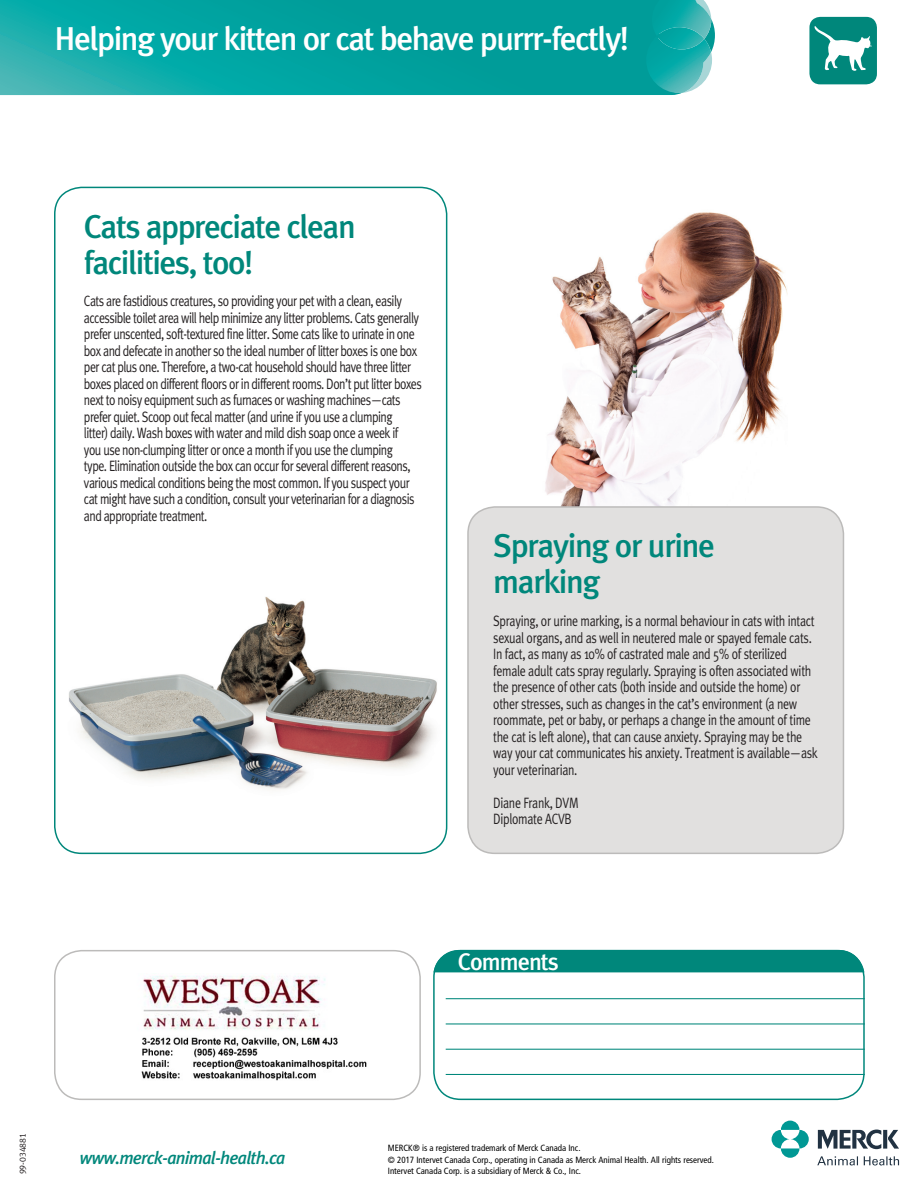
<style>
.page{position:relative;width:918px;height:1188px;background:#fff}
.page>*{position:absolute;margin:0;border:0;box-sizing:border-box;transform-origin:0 0}
.t1{font:500 33px/36px "Meta Plus";letter-spacing:-.045em;color:#00877b}
.t2{font:500 33px "Meta Plus";letter-spacing:-.045em;color:#fff}
.t3{font:500 24px "Meta Plus";letter-spacing:-.04em;color:#fff}
.t4{font:italic 500 18px "Meta Plus";letter-spacing:-.04em;color:#00877b}
.t5{font:15px/16.5px "Meta Plus Normal";letter-spacing:-.045em;color:#231f20;scale:.8 1}
.t6{font:15px/16.5px "Meta Plus Normal";letter-spacing:-.025em;color:#231f20;scale:.8 1}
.t7{font:condensed 9px/11.2px "Frutiger";color:#000}
.t8{font:9px "Meta Plus Normal Caps";color:#231f20}
</style>
<div class="page">
<img style="left:69px;top:597px;width:368px;height:193px">
<svg style="left:0;top:0;width:682px;height:95px;background:#06a3a0"></svg>
<svg style="left:646px;top:0;width:69px;height:93px;background:#32b3b1"></svg>
<div style="left:809px;top:17px;width:68px;height:67px;background:#00877b;border-radius:11px"></div>
<svg style="left:814px;top:26px;width:58px;height:45px"></svg>
<div style="left:54px;top:950px;width:367px;height:150px;border:2px solid #bcbbba;border-radius:27px"></div>
<div style="left:433px;top:950px;width:432px;height:150px;border:2px solid #00877b;border-radius:27px"></div>
<svg style="left:433px;top:949px;width:432px;height:24px;background:#169186"></svg>
<hr style="left:446px;top:998px;width:419px;height:1px;background:#00877b">
<hr style="left:446px;top:1023px;width:419px;height:1px;background:#00877b">
<hr style="left:446px;top:1049px;width:419px;height:1px;background:#00877b">
<hr style="left:446px;top:1074px;width:419px;height:1px;background:#00877b">
<svg style="left:772px;top:1121px;width:37px;height:37px"></svg>
<svg style="left:817px;top:1130px;width:82px;height:36px"></svg>
<img style="left:545px;top:212px;width:242px;height:294px">
<div style="left:468px;top:507px;width:375px;height:346px;background:#e1e0df;border-radius:27px"></div>
<div style="left:467px;top:506px;width:377px;height:348px;border:2px solid #bcbbba;border-radius:27px"></div>
<div style="left:54px;top:187px;width:393px;height:667px;border:2px solid #00877b;border-radius:27px"></div>
<img style="left:141px;top:975px;width:226px;height:106px">
<h1 class="t2" style="left:54px;top:20px;width:576px">Helping your kitten or cat behave purrr-fectly!</h1>
<h1 class="t1" style="left:84px;top:208px;width:273px">Cats appreciate clean facilities, too!</h1>
<p class="t5" style="left:84px;top:293px;width:424px">Cats are fastidious creatures, so providing your pet with a clean, easily accessible toilet area will help minimize any litter problems. Cats generally prefer unscented, soft-textured fine litter. Some cats like to urinate in one box and defecate in another so the ideal number of litter boxes is one box per cat plus one. Therefore, a two-cat household should have three litter boxes placed on different floors or in different rooms. Don’t put litter boxes next to noisy equipment such as furnaces or washing machines—cats prefer quiet. Scoop out fecal matter (and urine if you use a clumping<br>litter) daily. Wash boxes with water and mild dish soap once a week if<br>you use non-clumping litter or once a month if you use the clumping<br>type. Elimination outside the box can occur for several different reasons, various medical conditions being the most common. If you suspect your cat might have such a condition, consult your veterinarian for a diagnosis and appropriate treatment.</p>
<h1 class="t1" style="left:493px;top:528px;width:223px">Spraying or urine marking</h1>
<p class="t6" style="left:493px;top:612px;width:407px">Spraying, or urine marking, is a normal behaviour in cats with intact sexual organs, and as well in neutered male or spayed female cats.<br>In fact, as many as 10% of castrated male and 5% of sterilized female adult cats spray regularly. Spraying is often associated with the presence of other cats (both inside and outside the home) or other stresses, such as changes in the cat’s environment (a new roommate, pet or baby, or perhaps a change in the amount of time the cat is left alone), that can cause anxiety. Spraying may be the way your cat communicates his anxiety. Treatment is available—ask your veterinarian.</p>
<p class="t6" style="left:493px;top:794px;width:108px">Diane Frank, DVM<br>Diplomate ACVB</p>
<h2 class="t3" style="left:458px;top:948px;width:103px">Comments</h2>
<p class="t8" style="left:18px;top:1174px;width:43px;rotate:-90deg">99-034881</p>
<p class="t4" style="left:79px;top:1147px;width:208px">www.merck-animal-health.ca</p>
<p class="t7" style="left:388px;top:1143px;width:328px">MERCK® is a registered trademark of Merck Canada Inc.<br>© 2017 Intervet Canada Corp., operating in Canada as Merck Animal Health. All rights reserved.<br>Intervet Canada Corp. is a subsidiary of Merck &amp; Co., Inc.</p>
</div>
